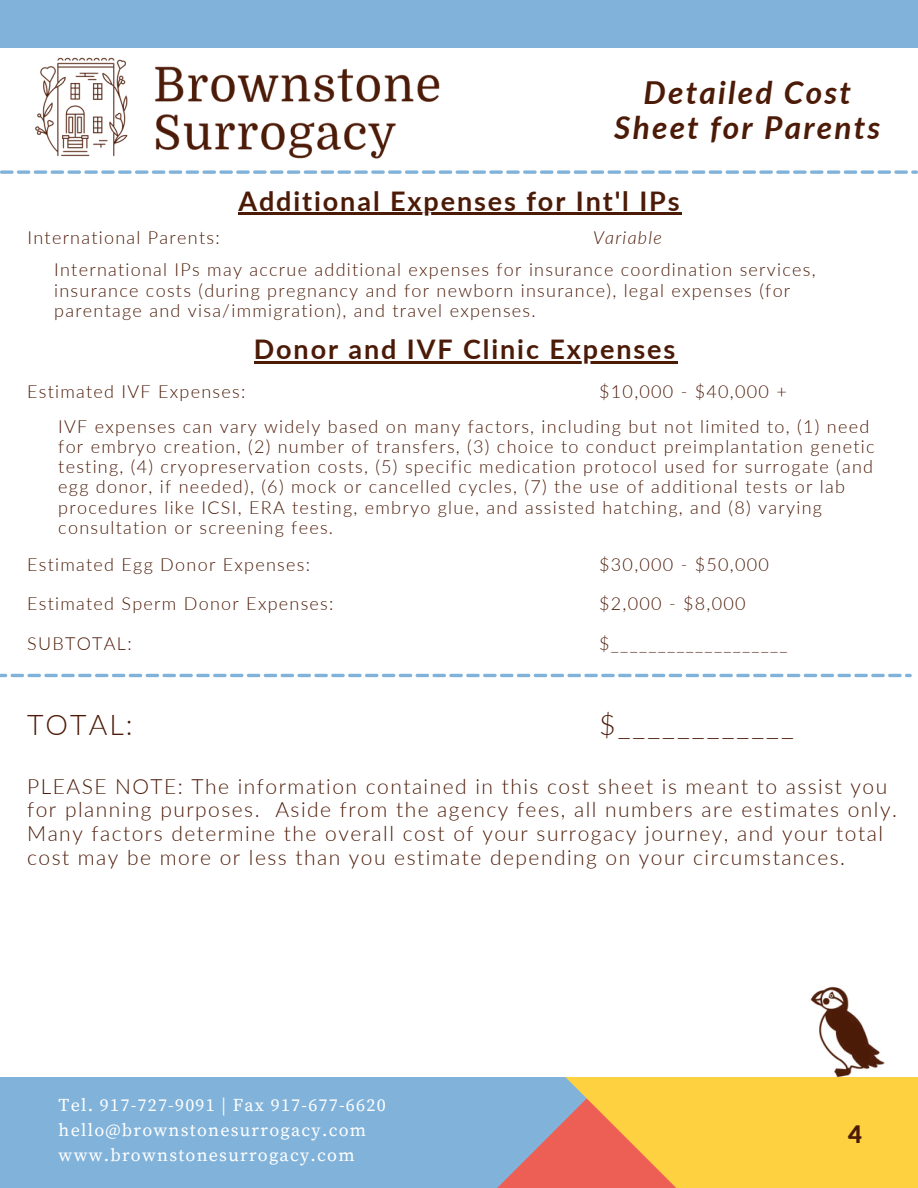
<style>
.page{position:relative;width:918px;height:1188px;background:#81b3da}
.page>*{position:absolute;margin:0;border:0;box-sizing:border-box;transform-origin:0 0}
.t1{font:italic 700 31.65px/34.8px "Lato";letter-spacing:.07em;color:#4c1b08;text-align:center}
.t2{font:300 28.5px "Lato";letter-spacing:.07em;color:#4c1b08}
.t3{font:700 27px "Lato";letter-spacing:.07em;color:#4c1b08}
.t4{font:900 24px "Lato";color:#4c1b08}
.t5{font:300 21px/23.7px "Lato";letter-spacing:.07em;color:#4c1b08}
.t6{font:300 18px/20.2px "Lato";letter-spacing:.07em;color:#4c1b08}
.t7{font:18px/24.8px "Source Serif Pro";letter-spacing:.07em;color:#fff}
.t8{font:italic 300 18px "Lato";letter-spacing:.07em;color:#4c1b08}
</style>
<div class="page">
<svg style="left:497px;top:1077px;width:421px;height:111px"></svg>
<div style="left:0;top:48px;width:918px;height:1029px;background:#fff"></div>
<img style="left:35px;top:57px;width:405px;height:102px">
<img style="left:709px;top:986px;width:209px;height:185px">
<svg style="left:0;top:170px;width:918px;height:4px"></svg>
<hr style="left:254px;top:361px;width:423px;height:2px;background:#4c1b08">
<svg style="left:0;top:674px;width:912px;height:3px"></svg>
<hr style="left:238px;top:213px;width:444px;height:2px;background:#4c1b08">
<h1 class="t1" style="left:614px;top:74px;width:268px">Detailed Cost<br>Sheet for Parents</h1>
<h3 class="t3" style="left:238px;top:181px;width:443px">Additional Expenses for Int'l IPs</h3>
<p class="t6" style="left:54px;top:221px;width:763px;line-height:32.1px;text-indent:-27px">International Parents:<br>International IPs may accrue additional expenses for insurance coordination services,</p>
<p class="t6" style="left:54px;top:279px;width:738px">insurance costs (during pregnancy and for newborn insurance), legal expenses (for parentage and visa/immigration), and travel expenses.</p>
<p class="t8" style="left:593px;top:225px;width:70px">Variable</p>
<h3 class="t3" style="left:254px;top:329px;width:423px">Donor and IVF Clinic Expenses</h3>
<p class="t6" style="left:58px;top:374px;width:813px;line-height:34.2px;text-indent:541px">$10,000 - $40,000 +<br>IVF expenses can vary widely based on many factors, including but not limited to, (1) need</p>
<p class="t6" style="left:58px;top:436px;width:818px">for embryo creation, (2) number of transfers, (3) choice to conduct preimplantation genetic testing, (4) cryopreservation costs, (5) specific medication protocol used for surrogate (and egg donor, if needed), (6) mock or cancelled cycles, (7) the use of additional tests or lab procedures like ICSI, ERA testing, embryo glue, and assisted hatching, and (8) varying consultation or screening fees.</p>
<p class="t6" style="left:27px;top:554px;width:284px">Estimated Egg Donor Expenses:</p>
<p class="t6" style="left:599px;top:554px;width:171px">$30,000 - $50,000</p>
<p class="t6" style="left:27px;top:381px;width:220px">Estimated IVF Expenses:</p>
<p class="t6" style="left:27px;top:593px;width:308px">Estimated Sperm Donor Expenses:</p>
<p class="t6" style="left:599px;top:593px;width:148px">$2,000 - $8,000</p>
<p class="t6" style="left:27px;top:633px;width:106px">SUBTOTAL:</p>
<p class="t6" style="left:599px;top:633px;width:190px">$___________________</p>
<h2 class="t2" style="left:27px;top:705px;width:107px">TOTAL:</h2>
<h2 class="t2" style="left:599px;top:705px;width:196px">$____________</h2>
<p class="t5" style="left:27px;top:774px;width:871px">PLEASE NOTE: The information contained in this cost sheet is meant to assist you for planning purposes. Aside from the agency fees, all numbers are estimates only.<br>Many factors determine the overall cost of your surrogacy journey, and your total cost may be more or less than you estimate depending on your circumstances.</p>
<p class="t7" style="left:59px;top:1094px;width:329px">Tel. 917-727-9091 | Fax 917-677-6620 hello@brownstonesurrogacy.com www.brownstonesurrogacy.com</p>
<h3 class="t4" style="left:848px;top:1116px;width:15px">4</h3>
</div>
